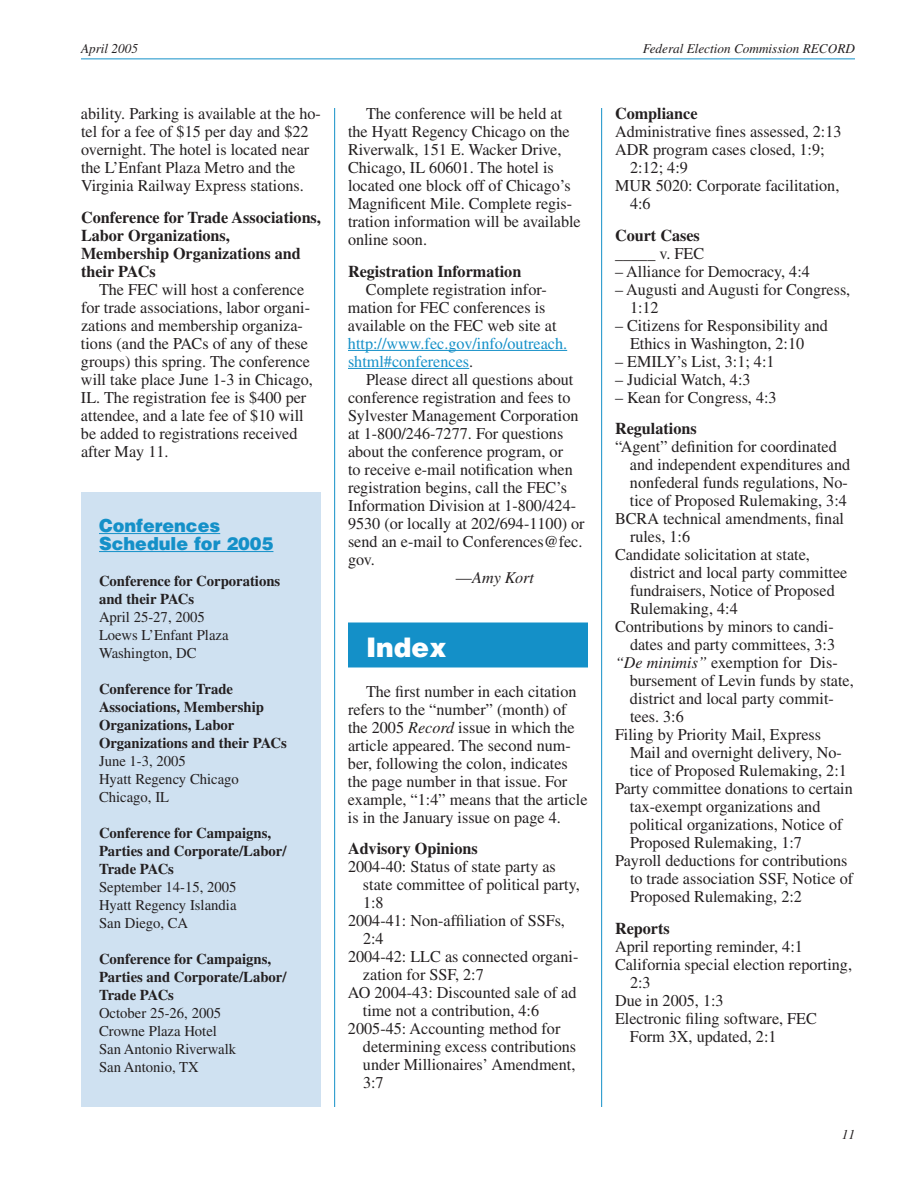
<style>
.page{position:relative;width:918px;height:1188px;background:#fff}
.page>*{position:absolute;margin:0;border:0;box-sizing:border-box;transform-origin:0 0}
.t1{font:900 27px "Helvetica LT Std";color:#fff}
.t2{font:900 18px/18px "Helvetica LT Std";color:#1490c8}
.t3{font:16.5px/18px "Times LT Std";color:#231f20}
.t4{font:700 16.5px/18px "Times LT Std";color:#231f20}
.t5{font:16.5px/18px "Times LT Std";color:#1490c8}
.t6{font:italic 16.5px "Times LT Std";color:#231f20}
.t7{font:700 15px/18px "Times LT Std";color:#231f20}
.t8{font:15px/18px "Times LT Std";color:#231f20}
.t9{font:italic 13.5px "Times LT Std";color:#231f20}
.s1{color:#231f20}
.s2{font-style:normal}
.s3{font-style:italic}
</style>
<div class="page">
<hr style="left:334px;top:108px;width:1px;height:999px;background:#1490c8">
<hr style="left:601px;top:108px;width:1px;height:999px;background:#1490c8">
<hr style="left:81px;top:58px;width:774px;height:1px;background:#1490c8">
<div style="left:349px;top:623px;width:238px;height:44px;background:#1490c8"></div>
<div style="left:348px;top:622px;width:240px;height:46px;border:2px solid #1490c8"></div>
<hr style="left:348px;top:350px;width:219px;height:1px;background:#1490c8">
<hr style="left:348px;top:368px;width:121px;height:1px;background:#1490c8">
<div style="left:81px;top:492px;width:240px;height:615px;background:#cfe1f1"></div>
<hr style="left:99px;top:533px;width:121px;height:1px;background:#1490c8">
<hr style="left:99px;top:551px;width:174px;height:1px;background:#1490c8">
<p class="t9" style="left:81px;top:41px;width:58px">April 2005</p>
<p class="t9" style="left:643px;top:41px;width:214px">Federal Election Commission RECORD</p>
<p class="t3" style="left:81px;top:105px;width:242px">ability. Parking is available at the ho&shy;tel for a fee of $15 per day and $22 overnight. The hotel is located near the L’Enfant Plaza Metro and the Virginia Railway Express stations.</p>
<p class="t4" style="left:81px;top:208px;width:241px">Conference for Trade Associations,<br>Labor Organizations,<br>Membership Organizations and their PACs</p>
<p class="t3" style="left:81px;top:280px;width:234px;text-indent:18px">The FEC will host a conference for trade associations, labor organi&shy;zations and membership organiza&shy;tions (and the PACs of any of these groups) this spring. The conference will take place June 1-3 in Chicago,<br>IL. The registration fee is $400 per attendee, and a late fee of $10 will be added to registrations received after May 11.</p>
<p class="t2" style="left:99px;top:516px;width:176px">Conferences<br>Schedule for 2005</p>
<p class="t7" style="left:99px;top:571px;width:183px">Conference for Corporations and their PACs</p>
<p class="t8" style="left:99px;top:608px;width:131px">April 25-27, 2005<br>Loews L’Enfant Plaza<br>Washington, DC</p>
<p class="t7" style="left:99px;top:679px;width:189px">Conference for Trade<br>Associations, Membership<br>Organizations, Labor<br>Organizations and their PACs</p>
<p class="t8" style="left:99px;top:752px;width:142px">June 1-3, 2005<br>Hyatt Regency Chicago<br>Chicago, IL</p>
<p class="t7" style="left:99px;top:823px;width:189px">Conference for Campaigns,<br>Parties and Corporate/Labor/<br>Trade PACs</p>
<p class="t8" style="left:99px;top:878px;width:139px;text-align:justify">September 14-15, 2005<br>Hyatt Regency Islandia San Diego, CA</p>
<p class="t7" style="left:99px;top:949px;width:189px">Conference for Campaigns,<br>Parties and Corporate/Labor/<br>Trade PACs</p>
<p class="t8" style="left:99px;top:1004px;width:139px">October 25-26, 2005<br>Crowne Plaza Hotel<br>San Antonio Riverwalk<br>San Antonio, TX</p>
<p class="t3" style="left:348px;top:105px;width:234px;text-indent:18px">The conference will be held at the Hyatt Regency Chicago on the<br>Riverwalk, 151 E. Wacker Drive,<br>Chicago, IL 60601. The hotel is located one block off of Chicago’s<br>Magnificent Mile. Complete regis&shy;tration information will be available online soon.</p>
<p class="t4" style="left:348px;top:262px;width:175px">Registration Information</p>
<p class="t3" style="left:348px;top:280px;width:210px;text-indent:18px">Complete registration infor&shy;mation for FEC conferences is available on the FEC web site at</p>
<p class="t5" style="left:348px;top:334px;width:221px">http://www.fec.gov/info/outreach. shtml#conferences<span class="s1">.</span></p>
<p class="t3" style="left:366px;top:370px;width:209px">Please direct all questions about</p>
<p class="t3" style="left:348px;top:388px;width:224px">conference registration and fees to</p>
<p class="t3" style="left:348px;top:406px;width:232px">Sylvester Management Corporation</p>
<p class="t3" style="left:348px;top:424px;width:217px">at 1-800/246-7277. For questions</p>
<p class="t3" style="left:348px;top:442px;width:217px">about the conference program, or</p>
<p class="t3" style="left:348px;top:460px;width:226px">to receive e-mail notification when</p>
<p class="t3" style="left:348px;top:478px;width:221px">registration begins, call the FEC’s</p>
<p class="t3" style="left:348px;top:496px;width:230px">Information Division at 1-800/424-</p>
<p class="t3" style="left:348px;top:514px;width:238px">9530 (or locally at 202/694-1100) or</p>
<p class="t3" style="left:348px;top:532px;width:236px">send an e-mail to Conferences@fec.</p>
<p class="t3" style="left:348px;top:550px;width:29px">gov.</p>
<p class="t6" style="left:456px;top:568px;width:79px"><span class="s2">—</span>Amy Kort</p>
<h1 class="t1" style="left:366px;top:630px;width:82px">Index</h1>
<p class="t3" style="left:348px;top:682px;width:241px;text-indent:18px">The first number in each citation refers to the “number” (month) of the 2005 <span class="s3">Record</span> issue in which the article appeared. The second num&shy;ber, following the colon, indicates the page number in that issue. For example, “1:4” means that the article is in the January issue on page 4.</p>
<p class="t4" style="left:348px;top:839px;width:131px">Advisory Opinions</p>
<p class="t3" style="left:348px;top:858px;width:209px">2004-40: Status of state party as</p>
<p class="t3" style="left:363px;top:876px;width:218px">state committee of political party,</p>
<p class="t3" style="left:363px;top:894px;width:22px">1:8</p>
<p class="t3" style="left:348px;top:912px;width:219px">2004-41: Non-affiliation of SSFs,</p>
<p class="t3" style="left:363px;top:930px;width:22px">2:4</p>
<p class="t3" style="left:348px;top:948px;width:232px">2004-42: LLC as connected organi-</p>
<p class="t3" style="left:363px;top:966px;width:122px">zation for SSF, 2:7</p>
<p class="t3" style="left:348px;top:984px;width:230px">AO 2004-43: Discounted sale of ad</p>
<p class="t3" style="left:363px;top:1002px;width:178px">time not a contribution, 4:6</p>
<p class="t3" style="left:348px;top:1020px;width:214px">2005-45: Accounting method for</p>
<p class="t3" style="left:363px;top:1038px;width:215px">determining excess contributions</p>
<p class="t3" style="left:363px;top:1056px;width:214px">under Millionaires’ Amendment,</p>
<p class="t3" style="left:363px;top:1074px;width:22px">3:7</p>
<p class="t4" style="left:615px;top:104px;width:84px">Compliance</p>
<p class="t3" style="left:615px;top:123px;width:228px">Administrative fines assessed, 2:13</p>
<p class="t3" style="left:615px;top:141px;width:211px">ADR program cases closed, 1:9;</p>
<p class="t3" style="left:630px;top:159px;width:59px">2:12; 4:9</p>
<p class="t3" style="left:615px;top:177px;width:226px">MUR 5020: Corporate facilitation,</p>
<p class="t3" style="left:630px;top:195px;width:22px">4:6</p>
<p class="t4" style="left:615px;top:226px;width:86px">Court Cases</p>
<p class="t3" style="left:615px;top:244px;width:91px">_____ v. FEC</p>
<p class="t3" style="left:615px;top:262px;width:196px">– Alliance for Democracy, 4:4</p>
<p class="t3" style="left:630px;top:280px;width:222px;text-indent:-15px">– Augusti and Augusti for Congress,<br>1:12</p>
<p class="t3" style="left:615px;top:316px;width:214px;text-align:center">– Citizens for Responsibility and<br>Ethics in Washington, 2:10</p>
<p class="t3" style="left:615px;top:352px;width:161px">– EMILY’s List, 3:1; 4:1</p>
<p class="t3" style="left:615px;top:370px;width:137px">– Judicial Watch, 4:3</p>
<p class="t3" style="left:615px;top:388px;width:163px">– Kean for Congress, 4:3</p>
<p class="t4" style="left:615px;top:419px;width:83px">Regulations</p>
<p class="t3" style="left:615px;top:438px;width:223px">“Agent” definition for coordinated</p>
<p class="t3" style="left:630px;top:456px;width:222px">and independent expenditures and</p>
<p class="t3" style="left:630px;top:474px;width:220px">nonfederal funds regulations, No-</p>
<p class="t3" style="left:630px;top:492px;width:218px">tice of Proposed Rulemaking, 3:4</p>
<p class="t3" style="left:615px;top:510px;width:231px">BCRA technical amendments, final</p>
<p class="t3" style="left:630px;top:528px;width:62px">rules, 1:6</p>
<p class="t3" style="left:615px;top:546px;width:196px">Candidate solicitation at state,</p>
<p class="t3" style="left:630px;top:564px;width:219px">district and local party committee</p>
<p class="t3" style="left:630px;top:582px;width:206px">fundraisers, Notice of Proposed</p>
<p class="t3" style="left:630px;top:600px;width:109px">Rulemaking, 4:4</p>
<p class="t3" style="left:615px;top:618px;width:220px">Contributions by minors to candi-</p>
<p class="t3" style="left:630px;top:636px;width:207px">dates and party committees, 3:3</p>
<p class="t3" style="left:615px;top:654px;width:224px"><span class="s3">“De minimis”</span> exemption for Dis-</p>
<p class="t3" style="left:630px;top:672px;width:225px">bursement of Levin funds by state,</p>
<p class="t3" style="left:630px;top:690px;width:205px">district and local party commit-</p>
<p class="t3" style="left:630px;top:708px;width:55px">tees. 3:6</p>
<p class="t3" style="left:615px;top:726px;width:208px">Filing by Priority Mail, Express</p>
<p class="t3" style="left:630px;top:744px;width:214px">Mail and overnight delivery, No-</p>
<p class="t3" style="left:630px;top:762px;width:218px">tice of Proposed Rulemaking, 2:1</p>
<p class="t3" style="left:615px;top:780px;width:239px">Party committee donations to certain</p>
<p class="t3" style="left:630px;top:798px;width:192px">tax-exempt organizations and</p>
<p class="t3" style="left:630px;top:816px;width:214px">political organizations, Notice of</p>
<p class="t3" style="left:630px;top:834px;width:174px">Proposed Rulemaking, 1:7</p>
<p class="t3" style="left:615px;top:852px;width:234px">Payroll deductions for contributions</p>
<p class="t3" style="left:630px;top:870px;width:225px">to trade association SSF, Notice of</p>
<p class="t3" style="left:630px;top:888px;width:174px">Proposed Rulemaking, 2:2</p>
<p class="t4" style="left:615px;top:919px;width:56px">Reports</p>
<p class="t3" style="left:615px;top:937px;width:189px">April reporting reminder, 4:1</p>
<p class="t3" style="left:615px;top:955px;width:239px">California special election reporting,</p>
<p class="t3" style="left:630px;top:973px;width:22px">2:3</p>
<p class="t3" style="left:615px;top:991px;width:110px">Due in 2005, 1:3</p>
<p class="t3" style="left:615px;top:1009px;width:203px">Electronic filing software, FEC</p>
<p class="t3" style="left:630px;top:1027px;width:148px">Form 3X, updated, 2:1</p>
<p class="t9" style="left:842px;top:1127px;width:15px">11</p>
</div>
